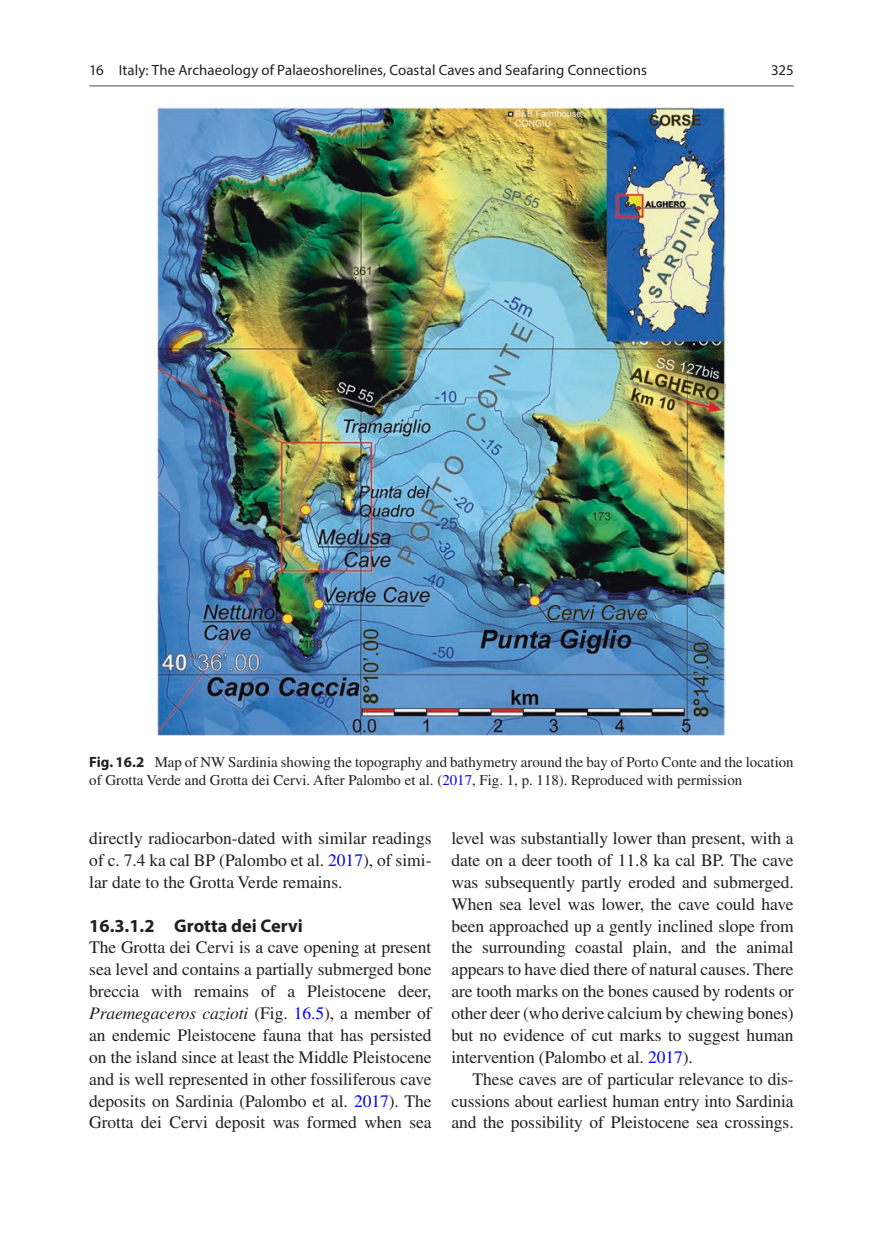
<style>
.page{position:relative;width:883px;height:1260px;background:#fff}
.page>*{position:absolute;margin:0;border:0;box-sizing:border-box;transform-origin:0 0}
.t1{font:700 18.38px "Cwfvgx Myriad Pro";color:#231f20}
.t2{font:17.5px/21.9px "Lkhmsw Times LT Std";letter-spacing:-.005em;color:#231f20;text-align:justify}
.t3{font:italic 17.5px "Fgfkdg Times LT Std";letter-spacing:-.005em;color:#231f20}
.t4{font:14.88px/17.5px "Lkhmsw Times LT Std";color:#231f20}
.t5{font:14.88px "Pbxbfb Myriad Pro";letter-spacing:.005em;color:#231f20}
.t6{font:14.88px "Sllhxv Myriad Pro";color:#231f20}
.s1{font-family:"Cwfvgx Myriad Pro";font-weight:700}
.s2{color:#0000fa}
.s3{font-family:"Lkhmsw Times LT Std";font-style:normal}
.s4{font-family:"Lkhmsw Times LT Std";font-style:normal;color:#0000fa}
</style>
<div class="page">
<img style="left:158px;top:107px;width:567px;height:629px">
<hr style="left:89px;top:85px;width:705px;height:2px;background:#939598">
<p class="t5" style="left:89px;top:61px;width:559px">16 Italy: The Archaeology of Palaeoshorelines, Coastal Caves and Seafaring Connections</p>
<p class="t6" style="left:771px;top:61px;width:24px">325</p>
<p class="t4" style="left:89px;top:753px;width:706px"><span class="s1">Fig. 16.2</span> Map of NW Sardinia showing the topography and bathymetry around the bay of Porto Conte and the location of Grotta Verde and Grotta dei Cervi. After Palombo et al. (<span class="s2">2017</span>, Fig. 1, p. 118). Reproduced with permission</p>
<p class="t2" style="left:89px;top:827px;width:344px">directly radiocarbon-dated with similar readings of c. 7.4 ka cal BP (Palombo et al. <span class="s2">2017</span>), of simi&shy;lar date to the Grotta Verde remains.</p>
<p class="t1" style="left:89px;top:913px;width:215px">16.3.1.2 Grotta dei Cervi</p>
<p class="t2" style="left:89px;top:937px;width:344px">The Grotta dei Cervi is a cave opening at present sea level and contains a partially submerged bone breccia with remains of a Pleistocene deer,</p>
<p class="t3" style="left:89px;top:1004px;width:344px">Praemegaceros cazioti <span class="s3">(Fig.</span> <span class="s4">16.5</span><span class="s3">), a member of</span></p>
<p class="t2" style="left:89px;top:1024px;width:344px">an endemic Pleistocene fauna that has persisted on the island since at least the Middle Pleistocene and is well represented in other fossiliferous cave deposits on Sardinia (Palombo et al. <span class="s2">2017</span>). The Grotta dei Cervi deposit was formed when sea</p>
<p class="t2" style="left:451px;top:827px;width:344px">level was substantially lower than present, with a date on a deer tooth of 11.8 ka cal BP. The cave was subsequently partly eroded and submerged.<br>When sea level was lower, the cave could have been approached up a gently inclined slope from the surrounding coastal plain, and the animal appears to have died there of natural causes. There are tooth marks on the bones caused by rodents or other deer (who derive calcium by chewing bones) but no evidence of cut marks to suggest human intervention (Palombo et al. <span class="s2">2017</span>).</p>
<p class="t2" style="left:451px;top:1068px;width:344px;text-indent:21px">These caves are of particular relevance to dis&shy;cussions about earliest human entry into Sardinia and the possibility of Pleistocene sea crossings.</p>
</div>
